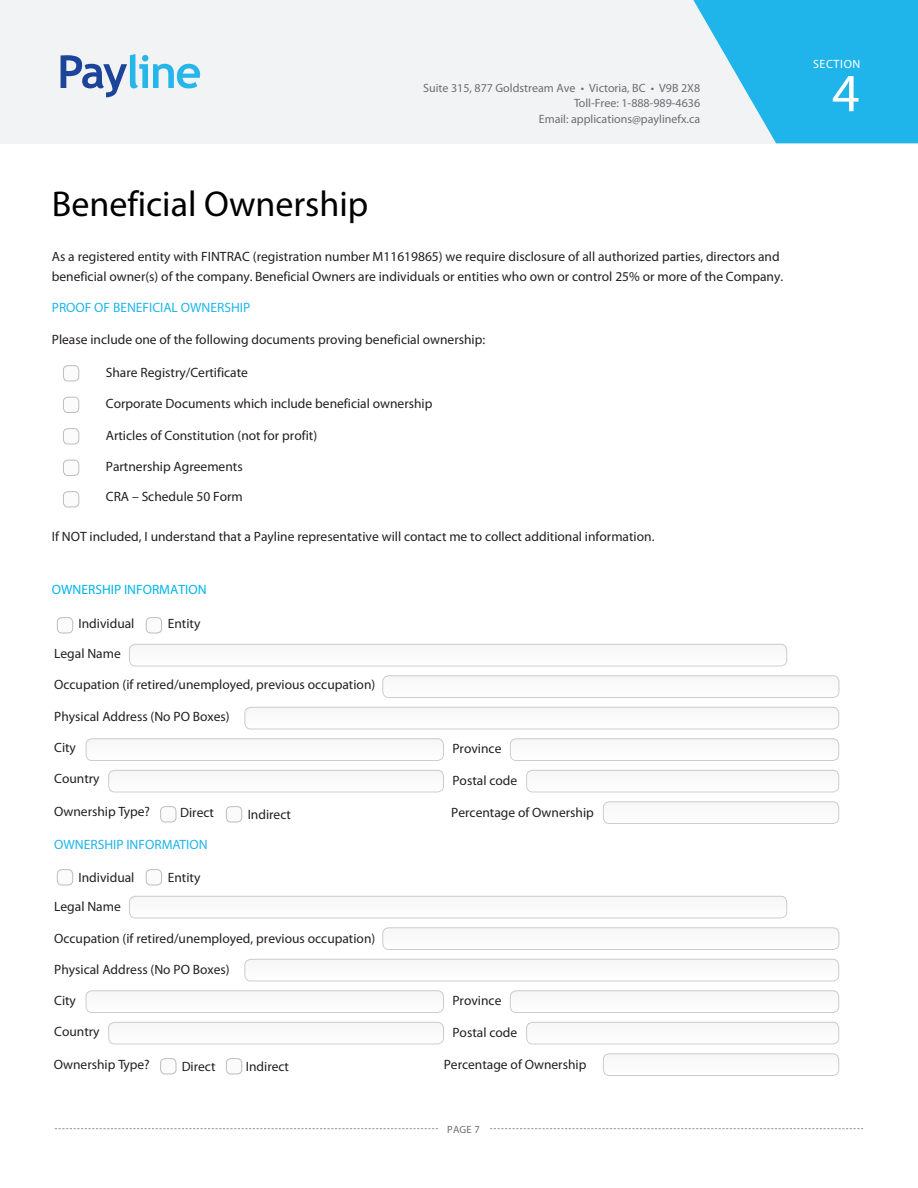
<style>
.page{position:relative;width:918px;height:1188px;background:#fff}
.page>*{position:absolute;margin:0;border:0;box-sizing:border-box;transform-origin:0 0}
.t1{font:54px "Myriad Pro";color:#fff}
.t2{font:36px "Myriad Pro";color:#000}
.t3{font:13.5px/19.6px "Myriad Pro";color:#231f20}
.t4{font:13.5px "Myriad Pro";color:#1fb5ea}
.t5{font:13.5px "Myriad Pro";color:#00b5ea}
.t6{font:12px/15.6px "Myriad Pro";color:#6d6e71;text-align:right}
.t7{font:12px "Myriad Pro";letter-spacing:.05em;color:#fff}
.t8{font:10.5px "Myriad Pro";color:#6c6d70}
</style>
<div class="page">
<div style="left:0;top:0;width:918px;height:144px;background:#f2f3f4"></div>
<svg style="left:61px;top:54px;width:139px;height:43px"></svg>
<svg style="left:55px;top:1128px;width:383px;height:1px"></svg>
<svg style="left:490px;top:1128px;width:373px;height:1px"></svg>
<svg style="left:693px;top:0;width:225px;height:143px"></svg>
<div style="left:63px;top:366px;width:16px;height:15px;background:#fbfbfb;border-radius:4px"></div>
<div style="left:63px;top:365px;width:16px;height:16px;border:1px solid #231f20;border-radius:4px"></div>
<div style="left:63px;top:397px;width:16px;height:15px;background:#fbfbfb;border-radius:4px"></div>
<div style="left:63px;top:397px;width:16px;height:16px;border:1px solid #231f20;border-radius:4px"></div>
<div style="left:63px;top:429px;width:16px;height:15px;background:#fbfbfb;border-radius:4px"></div>
<div style="left:63px;top:428px;width:16px;height:16px;border:1px solid #231f20;border-radius:4px"></div>
<div style="left:63px;top:460px;width:16px;height:15px;background:#fbfbfb;border-radius:4px"></div>
<div style="left:63px;top:460px;width:16px;height:16px;border:1px solid #231f20;border-radius:4px"></div>
<div style="left:63px;top:492px;width:16px;height:15px;background:#fbfbfb;border-radius:4px"></div>
<div style="left:63px;top:491px;width:16px;height:16px;border:1px solid #231f20;border-radius:4px"></div>
<div style="left:57px;top:618px;width:16px;height:15px;background:#fbfbfb;border-radius:4px"></div>
<div style="left:57px;top:617px;width:16px;height:16px;border:1px solid #231f20;border-radius:4px"></div>
<div style="left:146px;top:618px;width:16px;height:15px;background:#fbfbfb;border-radius:4px"></div>
<div style="left:146px;top:617px;width:16px;height:16px;border:1px solid #231f20;border-radius:4px"></div>
<div style="left:129px;top:644px;width:658px;height:22px;background:#fafafa;border-radius:6px"></div>
<div style="left:129px;top:644px;width:658px;height:22px;border:1px solid #000;border-radius:6px"></div>
<div style="left:383px;top:676px;width:456px;height:22px;background:#fafafa;border-radius:6px"></div>
<div style="left:382px;top:675px;width:457px;height:23px;border:1px solid #000;border-radius:6px"></div>
<div style="left:245px;top:707px;width:594px;height:22px;background:#fafafa;border-radius:6px"></div>
<div style="left:244px;top:707px;width:595px;height:22px;border:1px solid #000;border-radius:6px"></div>
<div style="left:86px;top:739px;width:358px;height:21px;background:#fafafa;border-radius:6px"></div>
<div style="left:86px;top:738px;width:358px;height:23px;border:1px solid #000;border-radius:6px"></div>
<div style="left:510px;top:739px;width:329px;height:21px;background:#fafafa;border-radius:6px"></div>
<div style="left:510px;top:738px;width:329px;height:23px;border:1px solid #000;border-radius:6px"></div>
<div style="left:109px;top:770px;width:335px;height:22px;background:#fafafa;border-radius:6px"></div>
<div style="left:108px;top:770px;width:336px;height:22px;border:1px solid #000;border-radius:6px"></div>
<div style="left:527px;top:770px;width:312px;height:22px;background:#fafafa;border-radius:6px"></div>
<div style="left:526px;top:770px;width:313px;height:22px;border:1px solid #000;border-radius:6px"></div>
<div style="left:161px;top:807px;width:15px;height:15px;background:#fbfbfb;border-radius:4px"></div>
<div style="left:160px;top:806px;width:16px;height:16px;border:1px solid #231f20;border-radius:4px"></div>
<div style="left:226px;top:807px;width:16px;height:15px;background:#fbfbfb;border-radius:4px"></div>
<div style="left:226px;top:806px;width:16px;height:16px;border:1px solid #231f20;border-radius:4px"></div>
<div style="left:603px;top:802px;width:236px;height:22px;background:#fafafa;border-radius:6px"></div>
<div style="left:603px;top:801px;width:236px;height:23px;border:1px solid #000;border-radius:6px"></div>
<div style="left:57px;top:870px;width:16px;height:15px;background:#fbfbfb;border-radius:4px"></div>
<div style="left:57px;top:869px;width:16px;height:16px;border:1px solid #231f20;border-radius:4px"></div>
<div style="left:146px;top:870px;width:16px;height:15px;background:#fbfbfb;border-radius:4px"></div>
<div style="left:146px;top:869px;width:16px;height:16px;border:1px solid #231f20;border-radius:4px"></div>
<div style="left:129px;top:896px;width:658px;height:22px;background:#fafafa;border-radius:6px"></div>
<div style="left:129px;top:896px;width:658px;height:22px;border:1px solid #000;border-radius:6px"></div>
<div style="left:383px;top:928px;width:456px;height:22px;background:#fafafa;border-radius:6px"></div>
<div style="left:382px;top:927px;width:457px;height:23px;border:1px solid #000;border-radius:6px"></div>
<div style="left:245px;top:959px;width:594px;height:22px;background:#fafafa;border-radius:6px"></div>
<div style="left:244px;top:959px;width:595px;height:22px;border:1px solid #000;border-radius:6px"></div>
<div style="left:86px;top:991px;width:358px;height:21px;background:#fafafa;border-radius:6px"></div>
<div style="left:86px;top:990px;width:358px;height:23px;border:1px solid #000;border-radius:6px"></div>
<div style="left:510px;top:991px;width:329px;height:21px;background:#fafafa;border-radius:6px"></div>
<div style="left:510px;top:990px;width:329px;height:23px;border:1px solid #000;border-radius:6px"></div>
<div style="left:109px;top:1022px;width:335px;height:22px;background:#fafafa;border-radius:6px"></div>
<div style="left:108px;top:1022px;width:336px;height:22px;border:1px solid #000;border-radius:6px"></div>
<div style="left:527px;top:1022px;width:312px;height:22px;background:#fafafa;border-radius:6px"></div>
<div style="left:526px;top:1022px;width:313px;height:22px;border:1px solid #000;border-radius:6px"></div>
<div style="left:161px;top:1059px;width:15px;height:15px;background:#fbfbfb;border-radius:4px"></div>
<div style="left:160px;top:1058px;width:16px;height:16px;border:1px solid #231f20;border-radius:4px"></div>
<div style="left:226px;top:1059px;width:16px;height:15px;background:#fbfbfb;border-radius:4px"></div>
<div style="left:226px;top:1058px;width:16px;height:16px;border:1px solid #231f20;border-radius:4px"></div>
<div style="left:603px;top:1054px;width:236px;height:22px;background:#fafafa;border-radius:6px"></div>
<div style="left:603px;top:1053px;width:236px;height:23px;border:1px solid #000;border-radius:6px"></div>
<p class="t6" style="left:423px;top:80px;width:279px">Suite 315, 877 Goldstream Ave • Victoria, BC • V9B 2X8<br>Toll-Free: 1-888-989-4636<br>Email: applications@paylinefx.ca</p>
<h2 class="t2" style="left:52px;top:182px;width:318px">Benefi cial Ownership</h2>
<p class="t3" style="left:52px;top:246px;width:733px">As a registered entity with FINTRAC (registration number M11619865) we require disclosure of all authorized parties, directors and beneficial owner(s) of the company. Beneficial Owners are individuals or entities who own or control 25% or more of the Company.</p>
<p class="t4" style="left:52px;top:300px;width:200px">PROOF OF BENEFICIAL OWNERSHIP</p>
<p class="t3" style="left:52px;top:329px;width:435px">Please include one of the following documents proving beneficial ownership:</p>
<p class="t3" style="left:106px;top:363px;width:144px">Share Registry/Certificate</p>
<p class="t3" style="left:106px;top:393px;width:328px">Corporate Documents which include beneficial ownership</p>
<p class="t3" style="left:106px;top:425px;width:213px">Articles of Constitution (not for profit)</p>
<p class="t3" style="left:106px;top:456px;width:138px">Partnership Agreements</p>
<p class="t3" style="left:106px;top:487px;width:139px">CRA – Schedule 50 Form</p>
<p class="t3" style="left:52px;top:526px;width:604px">If NOT included, I understand that a Payline representative will contact me to collect additional information.</p>
<p class="t5" style="left:52px;top:582px;width:156px">OWNERSHIP INFORMATION</p>
<p class="t3" style="left:79px;top:614px;width:57px">Individual</p>
<p class="t3" style="left:168px;top:614px;width:34px">Entity</p>
<p class="t3" style="left:54px;top:644px;width:68px">Legal Name</p>
<p class="t3" style="left:54px;top:675px;width:323px">Occupation (if retired/unemployed, previous occupation)</p>
<p class="t3" style="left:54px;top:706px;width:177px">Physical Address (No PO Boxes)</p>
<p class="t3" style="left:54px;top:737px;width:23px">City</p>
<p class="t3" style="left:54px;top:769px;width:47px">Country</p>
<p class="t3" style="left:180px;top:803px;width:35px">Direct</p>
<p class="t3" style="left:54px;top:802px;width:97px">Ownership Type?</p>
<p class="t3" style="left:248px;top:804px;width:45px">Indirect</p>
<p class="t4" style="left:54px;top:836px;width:155px">OWNERSHIP INFORMATION</p>
<p class="t3" style="left:79px;top:867px;width:57px">Individual</p>
<p class="t3" style="left:168px;top:867px;width:34px">Entity</p>
<p class="t3" style="left:54px;top:897px;width:68px">Legal Name</p>
<p class="t3" style="left:54px;top:928px;width:323px">Occupation (if retired/unemployed, previous occupation)</p>
<p class="t3" style="left:54px;top:959px;width:177px">Physical Address (No PO Boxes)</p>
<p class="t3" style="left:54px;top:990px;width:23px">City</p>
<p class="t3" style="left:54px;top:1022px;width:47px">Country</p>
<p class="t3" style="left:54px;top:1055px;width:97px">Ownership Type?</p>
<p class="t3" style="left:182px;top:1056px;width:35px">Direct</p>
<p class="t3" style="left:246px;top:1056px;width:45px">Indirect</p>
<p class="t3" style="left:452px;top:738px;width:50px">Province</p>
<p class="t3" style="left:452px;top:771px;width:66px">Postal code</p>
<p class="t3" style="left:451px;top:802px;width:144px">Percentage of Ownership</p>
<p class="t3" style="left:452px;top:990px;width:50px">Province</p>
<p class="t3" style="left:452px;top:1023px;width:66px">Postal code</p>
<p class="t3" style="left:444px;top:1054px;width:144px">Percentage of Ownership</p>
<p class="t8" style="left:447px;top:1123px;width:34px">PAGE 7</p>
<p class="t7" style="left:813px;top:56px;width:49px">SECTION</p>
<p class="t1" style="left:832px;top:60px;width:29px">4</p>
</div>
